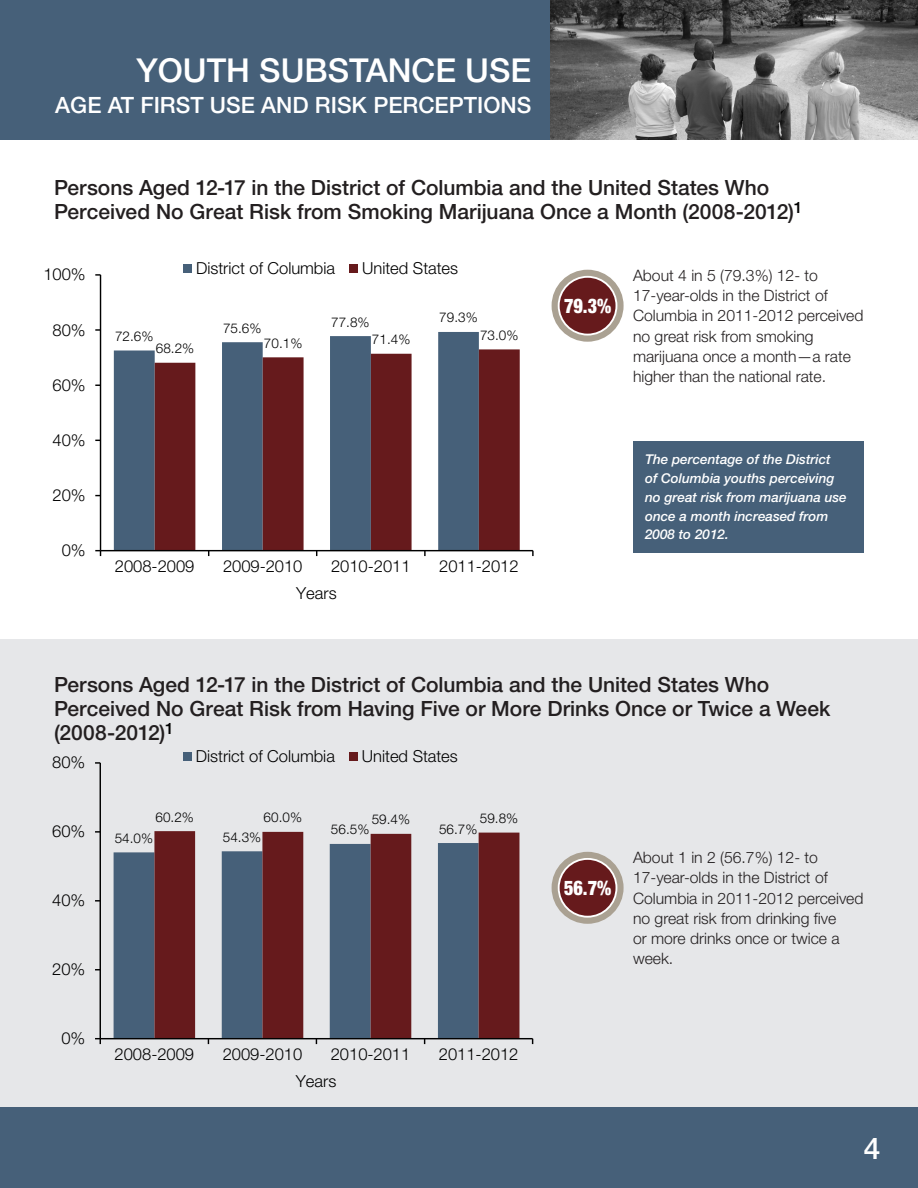
<style>
.page{position:relative;width:918px;height:1188px;background:#fff}
.page>*{position:absolute;margin:0;border:0;box-sizing:border-box;transform-origin:0 0}
.t1{font:500 33px "Helvetica Neue LT Std";color:#fff}
.t2{font:500 30px "Helvetica Neue LT Std";color:#fff}
.t3{font:500 22.5px "Helvetica Neue LT Std";color:#fff}
.t4{font:500 21px/24px "Helvetica Neue LT Std";color:#231f20}
.t5{font:900 condensed 20.25px "Helvetica Neue LT Std";color:#fff;scale:.9 1}
.t6{font:300 16.5px "Helvetica Neue LT Std";color:#000}
.t7{font:300 15.75px/20.2px "Helvetica Neue LT Std";color:#231f20}
.t8{font:italic 500 13.5px/18.8px "Helvetica Neue LT Std";color:#fff}
.t9{font:300 13.5px "Helvetica Neue LT Std";letter-spacing:.005em;color:#000}
.s1{font-size:16.2px}
</style>
<div class="page">
<div style="left:0;top:0;width:551px;height:140px;background:#466079"></div>
<img style="left:551px;top:0;width:367px;height:140px">
<div style="left:0;top:1107px;width:918px;height:81px;background:#466079"></div>
<div style="left:0;top:639px;width:918px;height:468px;background:#e6e7e9"></div>
<svg style="left:114px;top:332px;width:365px;height:218px;fill:#466079"></svg>
<svg style="left:155px;top:349px;width:365px;height:201px"></svg>
<hr style="left:100px;top:275px;width:1px;height:276px;background:#000">
<hr style="left:101px;top:550px;width:432px;height:1px;background:#000">
<svg style="left:95px;top:550px;width:6px;height:6px"></svg>
<div style="left:184px;top:264px;width:8px;height:9px;background:#466079"></div>
<div style="left:350px;top:264px;width:8px;height:9px;background:#661a1c"></div>
<svg style="left:552px;top:270px;width:72px;height:72px"></svg>
<svg style="left:558px;top:276px;width:59px;height:60px"></svg>
<div style="left:560px;top:278px;width:56px;height:56px;background:#661a1c;border-radius:50%"></div>
<div style="left:633px;top:441px;width:231px;height:112px;background:#466079"></div>
<div style="left:114px;top:852px;width:40px;height:186px;background:#466079"></div>
<svg style="left:154px;top:831px;width:365px;height:207px"></svg>
<hr style="left:100px;top:763px;width:1px;height:276px;background:#000">
<hr style="left:100px;top:1038px;width:433px;height:1px;background:#000">
<svg style="left:95px;top:1038px;width:6px;height:6px"></svg>
<div style="left:183px;top:752px;width:9px;height:9px;background:#466079"></div>
<div style="left:349px;top:752px;width:9px;height:9px;background:#661a1c"></div>
<svg style="left:552px;top:852px;width:72px;height:72px"></svg>
<svg style="left:558px;top:858px;width:59px;height:60px"></svg>
<div style="left:560px;top:860px;width:56px;height:56px;background:#661a1c;border-radius:50%"></div>
<h1 class="t1" style="left:136px;top:50px;width:396px">YOUTH SUBSTANCE USE</h1>
<h2 class="t3" style="left:55px;top:92px;width:477px">AGE AT FIRST USE AND RISK PERCEPTIONS</h2>
<p class="t4" style="left:54px;top:175px;width:750px">Persons Aged 12-17 in the District of Columbia and the United States Who<br>Perceived No Great Risk from Smoking Marijuana Once a Month (2008-2012)<sup>1</sup></p>
<p class="t6" style="left:43px;top:264px;width:44px">100%</p>
<p class="t6" style="left:53px;top:320px;width:35px">80%</p>
<p class="t6" style="left:53px;top:375px;width:35px">60%</p>
<p class="t6" style="left:53px;top:430px;width:35px">40%</p>
<p class="t6" style="left:53px;top:485px;width:35px">20%</p>
<p class="t6" style="left:62px;top:540px;width:25px">0%</p>
<p class="t6" style="left:196px;top:258px;width:141px">District of Columbia</p>
<p class="t6" style="left:362px;top:258px;width:97px">United States</p>
<p class="t9" style="left:115px;top:328px;width:40px">72.6%</p>
<p class="t9" style="left:156px;top:340px;width:40px">68.2%</p>
<p class="t9" style="left:331px;top:314px;width:40px">77.8%</p>
<p class="t9" style="left:439px;top:309px;width:40px">79.3%</p>
<p class="t9" style="left:223px;top:320px;width:40px">75.6%</p>
<p class="t9" style="left:264px;top:335px;width:40px">70.1%</p>
<p class="t9" style="left:372px;top:331px;width:40px">71.4%</p>
<p class="t9" style="left:480px;top:327px;width:40px">73.0%</p>
<p class="t6" style="left:115px;top:557px;width:81px">2008-2009</p>
<p class="t6" style="left:223px;top:557px;width:81px">2009-2010</p>
<p class="t6" style="left:331px;top:557px;width:81px">2010-2011</p>
<p class="t6" style="left:439px;top:557px;width:81px">2011-2012</p>
<p class="t6" style="left:296px;top:583px;width:42px">Years</p>
<p class="t5" style="left:564px;top:293px;width:54px">79<span class="s1">.</span>3%</p>
<p class="t7" style="left:633px;top:265px;width:232px">About 4 in 5 (79.3%) 12- to<br>17-year-olds in the District of<br>Columbia in 2011-2012 perceived no great risk from smoking marijuana once a month—a rate higher than the national rate.</p>
<p class="t8" style="left:645px;top:450px;width:203px">The percentage of the District<br>of Columbia youths perceiving no great risk from marijuana use once a month increased from<br>2008 to 2012.</p>
<p class="t4" style="left:54px;top:673px;width:778px">Persons Aged 12-17 in the District of Columbia and the United States Who<br>Perceived No Great Risk from Having Five or More Drinks Once or Twice a Week (2008-2012)<sup>1</sup></p>
<p class="t6" style="left:52px;top:752px;width:35px">80%</p>
<p class="t6" style="left:52px;top:821px;width:35px">60%</p>
<p class="t6" style="left:52px;top:890px;width:35px">40%</p>
<p class="t6" style="left:52px;top:959px;width:35px">20%</p>
<p class="t6" style="left:61px;top:1028px;width:25px">0%</p>
<p class="t6" style="left:196px;top:746px;width:141px">District of Columbia</p>
<p class="t6" style="left:362px;top:746px;width:97px">United States</p>
<p class="t9" style="left:156px;top:809px;width:40px">60.2%</p>
<p class="t9" style="left:264px;top:809px;width:40px">60.0%</p>
<p class="t9" style="left:372px;top:811px;width:40px">59.4%</p>
<p class="t9" style="left:480px;top:810px;width:40px">59.8%</p>
<p class="t9" style="left:331px;top:821px;width:40px">56.5%</p>
<p class="t9" style="left:439px;top:820px;width:40px">56.7%</p>
<p class="t9" style="left:115px;top:830px;width:40px">54.0%</p>
<p class="t9" style="left:223px;top:829px;width:40px">54.3%</p>
<p class="t6" style="left:115px;top:1045px;width:81px">2008-2009</p>
<p class="t6" style="left:223px;top:1045px;width:81px">2009-2010</p>
<p class="t6" style="left:331px;top:1045px;width:81px">2010-2011</p>
<p class="t6" style="left:439px;top:1045px;width:81px">2011-2012</p>
<p class="t6" style="left:296px;top:1071px;width:42px">Years</p>
<p class="t5" style="left:564px;top:876px;width:54px">56<span class="s1">.</span>7%</p>
<p class="t7" style="left:633px;top:847px;width:232px">About 1 in 2 (56.7%) 12- to<br>17-year-olds in the District of<br>Columbia in 2011-2012 perceived no great risk from drinking five<br>or more drinks once or twice a week.</p>
<h2 class="t2" style="left:864px;top:1130px;width:18px">4</h2>
</div>
